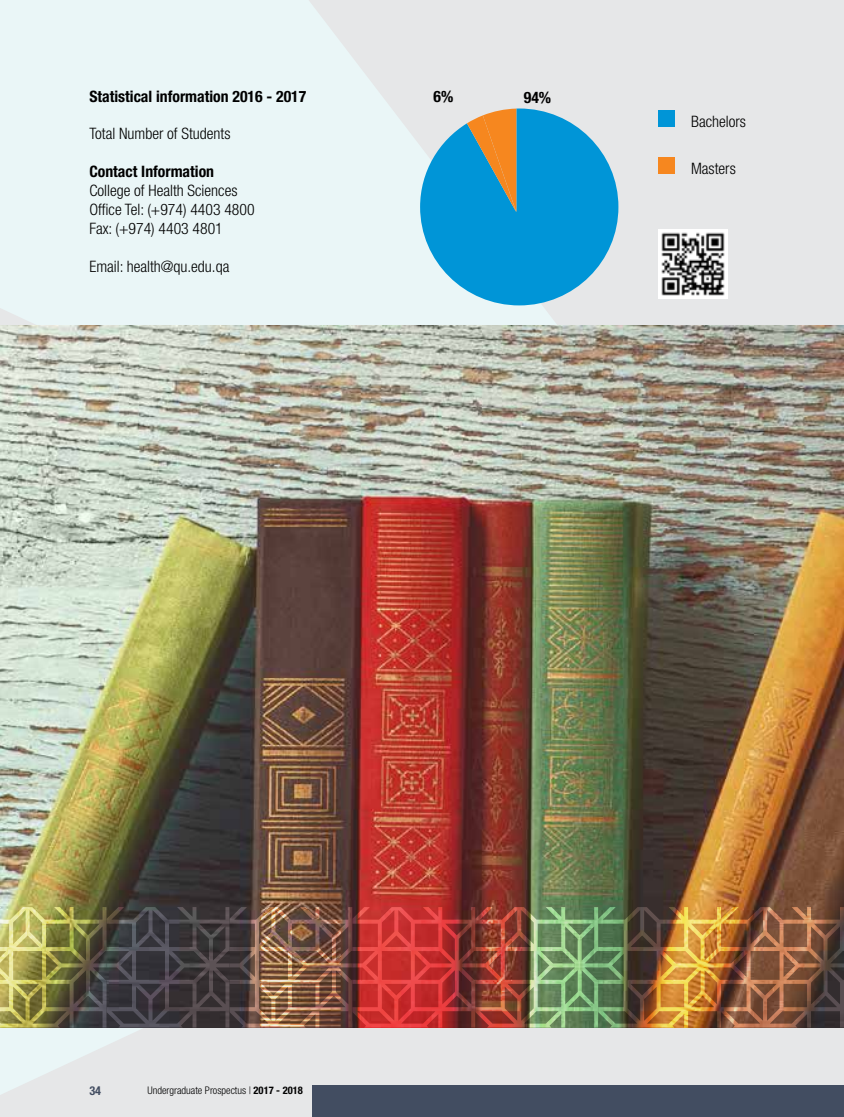
<style>
.page{position:relative;width:844px;height:1117px;background:#fff}
.page>*{position:absolute;margin:0;border:0;box-sizing:border-box;transform-origin:0 0}
.t1{font:300 condensed 15.75px/18.9px "Helvetica Neue";color:#000}
.t2{font:700 condensed 15.75px "Helvetica Neue";color:#000}
.t3{font:700 condensed 12.25px "Helvetica Neue";color:#424d61}
.t4{font:300 condensed 10.5px "Helvetica Neue";color:#000}
.s1{font-weight:700}
</style>
<div class="page">
<svg style="left:0;top:1027px;width:843px;height:67px;background:#e4e5e6"></svg>
<svg style="left:0;top:0;width:843px;height:325px;background:#e8eff0"></svg>
<div style="left:313px;top:1085px;width:530px;height:31px;background:#424d61"></div>
<img style="left:0;top:325px;width:843px;height:581px">
<img style="left:0;top:906px;width:843px;height:121px">
<div style="left:658px;top:110px;width:16px;height:16px;background:#0095d7"></div>
<div style="left:658px;top:157px;width:16px;height:16px;background:#f6871f"></div>
<svg style="left:420px;top:108px;width:198px;height:197px;background:#37a9db"></svg>
<svg style="left:467px;top:109px;width:49px;height:103px;background:#8b9178"></svg>
<img style="left:658px;top:229px;width:69px;height:69px">
<p class="t2" style="left:89px;top:86px;width:218px">Statistical information 2016 - 2017</p>
<p class="t1" style="left:89px;top:124px;width:143px">Total Number of Students</p>
<p class="t2" style="left:89px;top:162px;width:126px">Contact Information</p>
<p class="t1" style="left:89px;top:181px;width:167px">College of Health Sciences<br>Office Tel: (+974) 4403 4800<br>Fax: (+974) 4403 4801</p>
<p class="t1" style="left:89px;top:256px;width:141px">Email: health@qu.edu.qa</p>
<p class="t2" style="left:433px;top:87px;width:21px">6%</p>
<p class="t2" style="left:523px;top:88px;width:29px">94%</p>
<p class="t1" style="left:691px;top:112px;width:56px">Bachelors</p>
<p class="t1" style="left:691px;top:159px;width:46px">Masters</p>
<p class="t3" style="left:89px;top:1083px;width:13px">34</p>
<p class="t4" style="left:147px;top:1083px;width:157px">Undergraduate Prospectus | <span class="s1">2017 - 2018</span></p>
</div>
